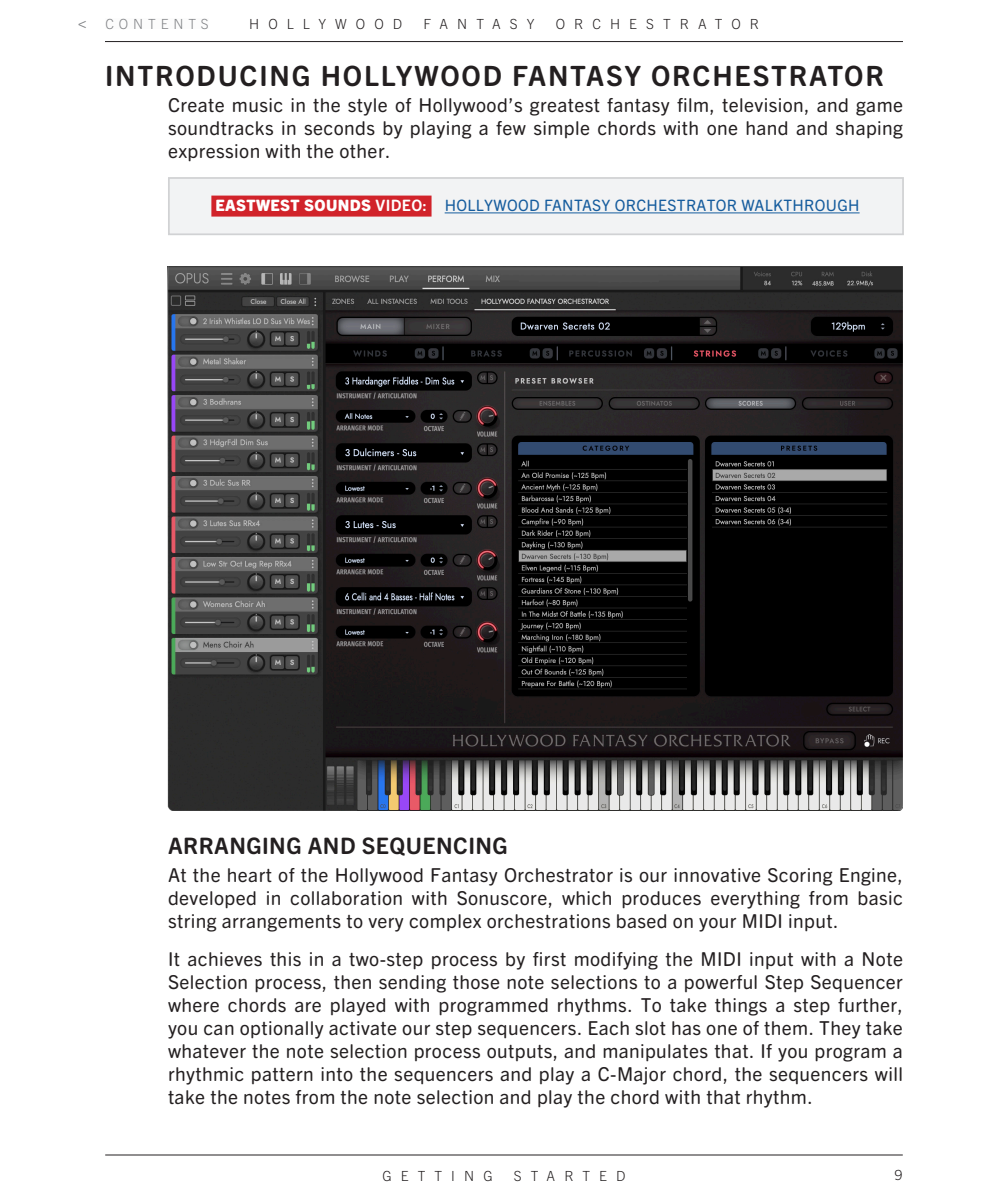
<style>
.page{position:relative;width:1008px;height:1197px;background:#fff}
.page>*{position:absolute;margin:0;border:0;box-sizing:border-box;transform-origin:0 0}
.Major_Section_NEW{font:700 28px "Trade Gothic Next SR Pro";letter-spacing:.065em;color:#231f20}
.Text{font:700 22.75px "Trade Gothic Next SR Pro";letter-spacing:.02em;color:#231f20}
.Text-2{font:19.25px/23.1px "Trade Gothic Next SR Pro";letter-spacing:.02em;color:#231f20;text-align:justify}
.Text-3{font:15.75px "Trade Gothic Next SR Pro";letter-spacing:.02em;color:#175d9e}
.t1{font:300 14px "Trade Gothic Next LT Pro";letter-spacing:.65em;color:#231f20}
.t2{font:300 14px "Trade Gothic Next LT Pro";letter-spacing:.35em;color:#808285}
.s1{font-size:17.5px}
.s2{font-weight:800;color:#fff}
.s3{font-weight:700;color:#fff}
</style>
<div class="page">
<hr style="left:105px;top:41px;width:798px;height:1px;background:#231f20">
<hr style="left:105px;top:1155px;width:798px;height:1px;background:#231f20">
<div style="left:168px;top:177px;width:736px;height:58px;background:#f2f3f4;border:2px solid #d1d2d4"></div>
<div style="left:211px;top:196px;width:221px;height:21px;background:#d1232a"></div>
<hr style="left:445px;top:213px;width:415px;height:1px;background:#175d9e">
<img style="left:167px;top:267px;width:735px;height:544px">
<p class="t2" style="left:77px;top:14px;width:133px"><span class="s1">&lt;</span> CONTENTS</p>
<p class="t1" style="left:249px;top:14px;width:155px">HOLLYWOOD</p>
<p class="t1" style="left:424px;top:14px;width:112px">FANTASY</p>
<p class="t1" style="left:556px;top:14px;width:205px">ORCHESTRATOR</p>
<p class="Major_Section_NEW" style="left:105px;top:56px;width:781px">INTRODUCING HOLLYWOOD FANTASY ORCHESTRATOR</p>
<p class="Text-2" style="left:168px;top:92px;width:737px">Create music in the style of Hollywood’s greatest fantasy film, television, and game soundtracks in seconds by playing a few simple chords with one hand and shaping expression with the other.</p>
<p class="Text-3" style="left:216px;top:195px;width:645px"><span class="s2">EASTWEST SOUNDS</span> <span class="s3">VIDEO:</span> HOLLYWOOD FANTASY ORCHESTRATOR WALKTHROUGH</p>
<p class="Text" style="left:168px;top:830px;width:341px">ARRANGING AND SEQUENCING</p>
<p class="Text-2" style="left:168px;top:862px;width:737px">At the heart of the Hollywood Fantasy Orchestrator is our innovative Scoring Engine, developed in collaboration with Sonuscore, which produces everything from basic string arrangements to very complex orchestrations based on your MIDI input.</p>
<p class="Text-2" style="left:168px;top:946px;width:737px">It achieves this in a two-step process by first modifying the MIDI input with a Note Selection process, then sending those note selections to a powerful Step Sequencer where chords are played with programmed rhythms. To take things a step further, you can optionally activate our step sequencers. Each slot has one of them. They take whatever the note selection process outputs, and manipulates that. If you program a rhythmic pattern into the sequencers and play a C-Major chord, the sequencers will take the notes from the note selection and play the chord with that rhythm.</p>
<p class="t1" style="left:382px;top:1166px;width:112px">GETTING</p>
<p class="t1" style="left:514px;top:1166px;width:113px">STARTED</p>
<p class="t1" style="left:895px;top:1165px;width:10px">9</p>
</div>
